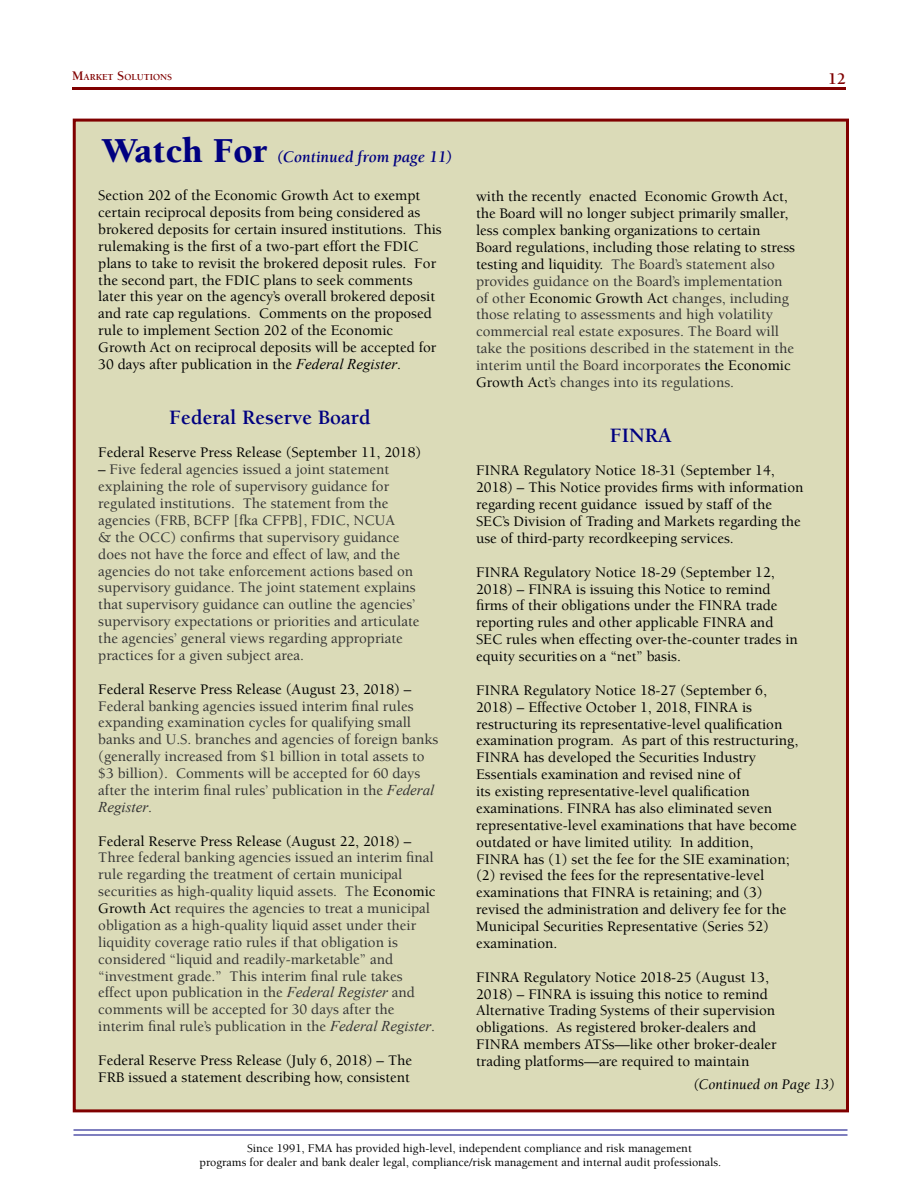
<style>
.page{position:relative;width:918px;height:1188px;background:#fff}
.page>*{position:absolute;margin:0;border:0;box-sizing:border-box;transform-origin:0 0}
.t1{font:700 21px "Berkeley";color:#000080}
.t2{font:italic 700 16.5px "Berkeley";color:#000080}
.t3{font:700 16.5px "Berkeley";color:#800000}
.t4{font:500 15px/16.8px "Berkeley";color:#000}
.t5{font:500 15px/16.8px "Berkeley";color:#333}
.t6{font:italic 15px "Berkeley";color:#000}
.t7{font:italic 15px "Times New Roman";color:#333}
.t8{font:500 12px/13.5px "Berkeley";color:#000}
.t9{font:700 9.45px "Berkeley";color:#800000}
.s1{font-size:13.5px}
.s2{font-weight:900;font-style:normal;font-size:36px}
.s3{font-family:"Times New Roman";font-weight:400;font-style:italic}
.s4{color:#000}
.s5{font-family:"Berkeley";font-weight:500;font-style:normal}
</style>
<div class="page">
<hr style="left:72px;top:87px;width:774px;height:3px;background:#800000">
<hr style="left:74px;top:1129px;width:774px;height:2px;background:#000080">
<hr style="left:74px;top:1134px;width:774px;height:2px;background:#000080">
<div style="left:73px;top:119px;width:776px;height:993px;background:#dbdbb8;border:3px solid #800000"></div>
<p class="t9" style="left:72px;top:72px;width:101px"><span class="s1">M</span>ARKET <span class="s1">S</span>OLUTIONS</p>
<p class="t3" style="left:828px;top:70px;width:19px">12</p>
<p class="t2" style="left:102px;top:148px;width:352px"><span class="s2">Watch For</span> (Continued from page 11)</p>
<p class="t4" style="left:98px;top:187px;width:345px">Section 202 of the Economic Growth Act to exempt certain reciprocal deposits from being considered as brokered deposits for certain insured institutions. This rulemaking is the first of a two-part effort the FDIC plans to take to revisit the brokered deposit rules. For the second part, the FDIC plans to seek comments later this year on the agency’s overall brokered deposit and rate cap regulations. Comments on the proposed rule to implement Section 202 of the Economic Growth Act on reciprocal deposits will be accepted for 30 days after publication in the <span class="s3">Federal Register</span>.</p>
<h1 class="t1" style="left:169px;top:406px;width:203px">Federal Reserve Board</h1>
<p class="t4" style="left:98px;top:445px;width:325px">Federal Reserve Press Release (September 11, 2018)</p>
<p class="t5" style="left:98px;top:461px;width:323px"><span class="s4">–</span> Five federal agencies issued a joint statement explaining the role of supervisory guidance for regulated institutions. The statement from the agencies (FRB, BCFP [fka CFPB], FDIC, NCUA<br>&amp; the OCC) confirms that supervisory guidance does not have the force and effect of law, and the agencies do not take enforcement actions based on supervisory guidance. The joint statement explains that supervisory guidance can outline the agencies’ supervisory expectations or priorities and articulate the agencies’ general views regarding appropriate practices for a given subject area.</p>
<p class="t4" style="left:98px;top:681px;width:315px">Federal Reserve Press Release (August 23, 2018) –</p>
<p class="t5" style="left:98px;top:698px;width:342px">Federal banking agencies issued interim final rules expanding examination cycles for qualifying small banks and U.S. branches and agencies of foreign banks (generally increased from $1 billion in total assets to $3 billion). Comments will be accepted for 60 days after the interim final rules’ publication in the <span class="s3">Federal</span></p>
<p class="t7" style="left:98px;top:796px;width:55px">Register<span class="s5">.</span></p>
<p class="t4" style="left:98px;top:833px;width:315px">Federal Reserve Press Release (August 22, 2018) –</p>
<p class="t5" style="left:98px;top:850px;width:339px">Three federal banking agencies issued an interim final rule regarding the treatment of certain municipal securities as high-quality liquid assets. The <span class="s4">Economic Growth Act</span> requires the agencies to treat a municipal obligation as a high-quality liquid asset under their liquidity coverage ratio rules if that obligation is considered “liquid and readily-marketable” and “investment grade.” This interim final rule takes effect upon publication in the <span class="s3">Federal Register</span> and comments will be accepted for 30 days after the interim final rule’s publication in the <span class="s3">Federal Register</span>.</p>
<p class="t4" style="left:98px;top:1052px;width:315px">Federal Reserve Press Release (July 6, 2018) – The<br>FRB issued a statement describing how, consistent</p>
<p class="t5" style="left:476px;top:188px;width:320px"><span class="s4">with the recently enacted Economic Growth Act, the Board will no longer subject primarily smaller, less complex banking organizations to certain Board regulations, including those relating to stress testing and liquidity.</span> The Board’s statement also provides guidance on the Board’s implementation of other <span class="s4">Economic Growth Act</span> changes, including those relating to assessments and high volatility commercial real estate exposures. The Board will take the positions described in the statement in the interim until the Board incorporates <span class="s4">the Economic Growth Act</span>’s changes into its regulations.</p>
<h1 class="t1" style="left:610px;top:424px;width:64px">FINRA</h1>
<p class="t4" style="left:476px;top:463px;width:329px">FINRA Regulatory Notice 18-31 (September 14, 2018) – This Notice provides firms with information regarding recent guidance issued by staff of the SEC’s Division of Trading and Markets regarding the use of third-party recordkeeping services.</p>
<p class="t4" style="left:476px;top:564px;width:323px">FINRA Regulatory Notice 18-29 (September 12, 2018) – FINRA is issuing this Notice to remind firms of their obligations under the FINRA trade reporting rules and other applicable FINRA and SEC rules when effecting over-the-counter trades in equity securities on a “net” basis.</p>
<p class="t4" style="left:476px;top:682px;width:324px">FINRA Regulatory Notice 18-27 (September 6, 2018) – Effective October 1, 2018, FINRA is restructuring its representative-level qualification examination program. As part of this restructuring, FINRA has developed the Securities Industry Essentials examination and revised nine of<br>its existing representative-level qualification examinations. FINRA has also eliminated seven representative-level examinations that have become outdated or have limited utility. In addition, FINRA has (1) set the fee for the SIE examination; (2) revised the fees for the representative-level examinations that FINRA is retaining; and (3) revised the administration and delivery fee for the Municipal Securities Representative (Series 52) examination.</p>
<p class="t4" style="left:476px;top:969px;width:302px">FINRA Regulatory Notice 2018-25 (August 13, 2018) – FINRA is issuing this notice to remind Alternative Trading Systems of their supervision obligations. As registered broker-dealers and FINRA members ATSs—like other broker-dealer trading platforms—are required to maintain</p>
<p class="t6" style="left:693px;top:1076px;width:143px">(Continued on Page 13)</p>
<p class="t8" style="left:200px;top:1142px;width:523px;text-indent:48px">Since 1991, FMA has provided high-level, independent compliance and risk management programs for dealer and bank dealer legal, compliance/risk management and internal audit professionals.</p>
</div>
